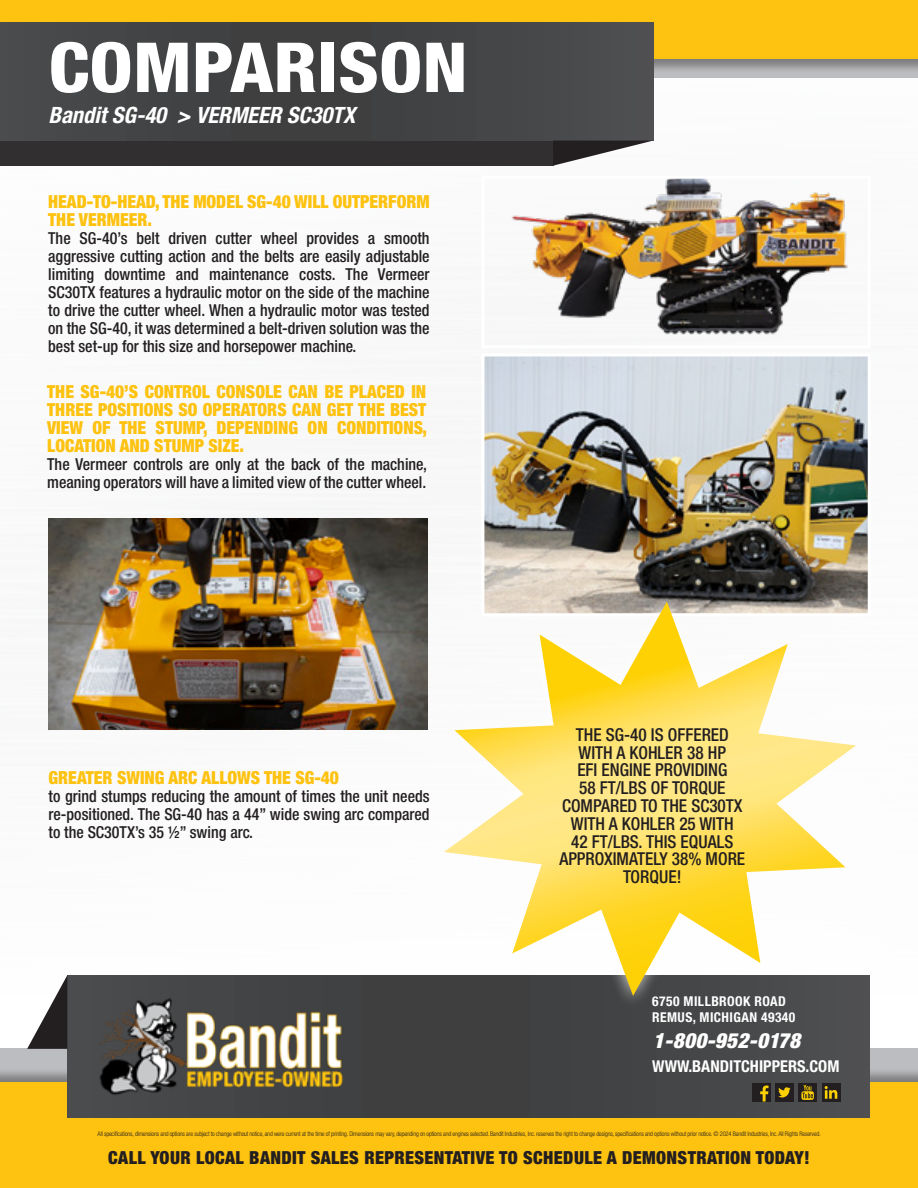
<style>
.page{position:relative;width:918px;height:1188px;background:#fff}
.page>*{position:absolute;margin:0;border:0;box-sizing:border-box;transform-origin:0 0}
.t1{font:800 condensed 69px "Helvetica Neue LT Std";color:#fff;scale:1.1 1}
.t2{font:italic 700 condensed 22.5px "Helvetica Neue LT Std";color:#fff}
.t3{font:italic 900 condensed 21px "Helvetica Neue LT Std";letter-spacing:.02em;color:#fff}
.t4{font:900 condensed 18px/18px "Helvetica Neue LT Std";color:#fec210}
.t5{font:900 condensed 18px "Helvetica Neue LT Std";letter-spacing:.02em;color:#231f20}
.t6{font:500 condensed 17.85px/17.9px "Helvetica Neue LT Std";color:#231f20;text-align:center}
.t7{font:500 condensed 16.5px/18px "Helvetica Neue LT Std";color:#231f20;text-align:justify}
.t8{font:700 condensed 16.35px "Helvetica Neue LT Std";color:#fff}
.t9{font:700 condensed 13.5px "Helvetica Neue LT Std";letter-spacing:.03em;color:#fff}
.t10{font:300 condensed 6.3px "Helvetica Neue LT Std";letter-spacing:-.025em;color:#231f20}
</style>
<div class="page">
<img style="left:511px;top:180px;width:337px;height:155px">
<img style="left:485px;top:357px;width:382px;height:192px">
<div style="left:481px;top:353px;width:390px;height:263px;border:3px solid #fff"></div>
<svg style="left:0;top:1049px;width:918px;height:33px;background:#aeafb2"></svg>
<div style="left:0;top:59px;width:918px;height:19px;background:#bcbdc0"></div>
<div style="left:0;top:1082px;width:918px;height:106px;background:#fec210"></div>
<div style="left:67px;top:975px;width:803px;height:142px;background:#434445"></div>
<svg style="left:27px;top:976px;width:40px;height:73px"></svg>
<div style="left:0;top:0;width:918px;height:73px;background:#231f20;opacity:.41"></div>
<div style="left:0;top:0;width:918px;height:59px;background:#fec210"></div>
<div style="left:0;top:133px;width:553px;height:33px;background:#312f30"></div>
<div style="left:0;top:23px;width:653px;height:118px;background:#434445"></div>
<svg style="left:553px;top:141px;width:99px;height:25px"></svg>
<div style="left:798px;top:1083px;width:19px;height:19px;background:#231f20"></div>
<div style="left:752px;top:1083px;width:18px;height:19px;background:#231f20"></div>
<svg style="left:822px;top:1083px;width:18px;height:19px"></svg>
<div style="left:775px;top:1083px;width:19px;height:19px;background:#231f20"></div>
<svg style="left:801px;top:1085px;width:13px;height:15px"></svg>
<svg style="left:760px;top:1086px;width:9px;height:16px"></svg>
<svg style="left:825px;top:1086px;width:12px;height:13px"></svg>
<svg style="left:778px;top:1087px;width:13px;height:10px"></svg>
<img style="left:99px;top:998px;width:244px;height:97px">
<img style="left:49px;top:518px;width:379px;height:211px">
<svg style="left:381px;top:549px;width:537px;height:500px"></svg>
<svg style="left:444px;top:602px;width:412px;height:394px"></svg>
<p class="t1" style="left:49px;top:25px;width:382px">COMPARISON</p>
<p class="t2" style="left:49px;top:101px;width:308px">Bandit SG-40 &gt; VERMEER SC30TX</p>
<p class="t4" style="left:48px;top:193px;width:383px">HEAD-TO-HEAD, THE MODEL SG-40 WILL OUTPERFORM<br>THE VERMEER.</p>
<p class="t7" style="left:48px;top:229px;width:383px">The SG-40’s belt driven cutter wheel provides a smooth aggressive cutting action and the belts are easily adjustable limiting downtime and maintenance costs. The Vermeer SC30TX features a hydraulic motor on the side of the machine to drive the cutter wheel. When a hydraulic motor was tested on the SG-40, it was determined a belt-driven solution was the best set-up for this size and horsepower machine.</p>
<p class="t4" style="left:47px;top:382px;width:381px;text-align:justify">THE SG-40’S CONTROL CONSOLE CAN BE PLACED IN THREE POSITIONS SO OPERATORS CAN GET THE BEST VIEW OF THE STUMP, DEPENDING ON CONDITIONS, LOCATION AND STUMP SIZE.</p>
<p class="t7" style="left:47px;top:455px;width:381px">The Vermeer controls are only at the back of the machine, meaning operators will have a limited view of the cutter wheel.</p>
<p class="t4" style="left:49px;top:768px;width:292px">GREATER SWING ARC ALLOWS THE SG-40</p>
<p class="t7" style="left:49px;top:787px;width:383px">to grind stumps reducing the amount of times the unit needs re-positioned. The SG-40 has a 44” wide swing arc compared to the SC30TX’s 35 ½” swing arc.</p>
<p class="t6" style="left:559px;top:725px;width:187px">THE SG-40 IS OFFERED<br>WITH A KOHLER 38 HP<br>EFI ENGINE PROVIDING<br>58 FT/LBS OF TORQUE<br>COMPARED TO THE SC30TX<br>WITH A KOHLER 25 WITH<br>42 FT/LBS. THIS EQUALS<br>APPROXIMATELY 38% MORE<br>TORQUE!</p>
<p class="t9" style="left:652px;top:993px;width:135px">6750 MILLBROOK ROAD</p>
<p class="t9" style="left:652px;top:1009px;width:145px">REMUS, MICHIGAN 49340</p>
<p class="t3" style="left:653px;top:1027px;width:148px">1-800-952-0178</p>
<p class="t8" style="left:652px;top:1056px;width:189px">WWW.BANDITCHIPPERS.COM</p>
<p class="t10" style="left:98px;top:1131px;width:724px">All specifications, dimensions and options are subject to change without notice, and were current at the time of printing. Dimensions may vary, depending on options and engines selected. Bandit Industries, Inc. reserves the right to change designs, specifications and options without prior notice. © 2024 Bandit Industries, Inc. All Rights Reserved.</p>
<p class="t5" style="left:108px;top:1146px;width:703px">CALL YOUR LOCAL BANDIT SALES REPRESENTATIVE TO SCHEDULE A DEMONSTRATION TODAY!</p>
</div>
